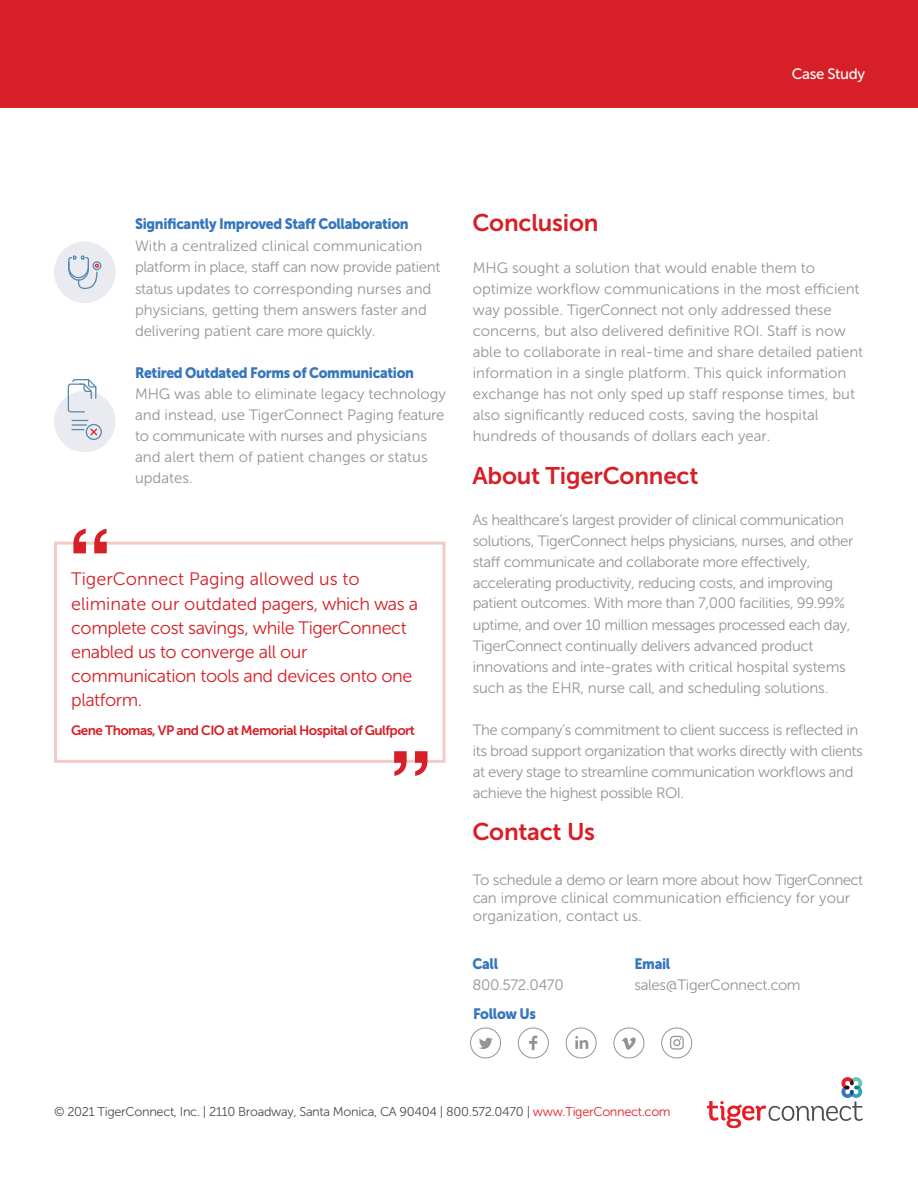
<style>
.page{position:relative;width:918px;height:1188px;background:#fff}
.page>*{position:absolute;margin:0;border:0;box-sizing:border-box;transform-origin:0 0}
.t1{font:24px "Museo Sans 700";letter-spacing:-.01em;color:#d61f26}
.t2{font:18px/24.2px "Museo Sans 300";letter-spacing:-.025em;color:#d61f26}
.t3{font:15px/21px "Museo Sans 300";letter-spacing:-.01em;color:#949495}
.t4{font:15px/21px "Museo Sans 300";letter-spacing:-.03em;color:#949495}
.t5{font:15px "Museo Sans 900";letter-spacing:-.025em;color:#3676bc;scale:.92 1}
.t6{font:15px "Museo Sans 500";letter-spacing:-.025em;color:#fff}
.t7{font:13.5px "Museo Sans 700";letter-spacing:-.04em;color:#d61f26}
.t8{font:12.75px "Museo Sans 300";letter-spacing:-.025em;color:#4a4e51}
.s1{color:#e81d25}
</style>
<div class="page">
<div style="left:0;top:0;width:918px;height:108px;background:#d61f26"></div>
<div style="left:54px;top:242px;width:62px;height:61px;background:#eaebf0;border-radius:50%"></div>
<div style="left:54px;top:542px;width:392px;height:221px;border:3px solid #f3cac8"></div>
<svg style="left:73px;top:529px;width:34px;height:24px"></svg>
<svg style="left:394px;top:751px;width:34px;height:25px"></svg>
<div style="left:54px;top:391px;width:62px;height:61px;background:#eaebf0;border-radius:50%"></div>
<div style="left:92px;top:261px;width:9px;height:9px;border:1px solid #5587af;border-radius:50%"></div>
<svg style="left:68px;top:255px;width:31px;height:35px"></svg>
<div style="left:86px;top:424px;width:16px;height:16px;border:1px solid #5587af;border-radius:50%"></div>
<svg style="left:72px;top:420px;width:26px;height:16px"></svg>
<svg style="left:67px;top:379px;width:30px;height:34px"></svg>
<svg style="left:707px;top:1077px;width:156px;height:51px"></svg>
<div style="left:470px;top:1028px;width:31px;height:30px;border:1px solid #949495;border-radius:50%"></div>
<div style="left:518px;top:1028px;width:31px;height:30px;border:1px solid #949495;border-radius:50%"></div>
<div style="left:566px;top:1028px;width:31px;height:30px;border:1px solid #949495;border-radius:50%"></div>
<div style="left:614px;top:1028px;width:30px;height:30px;border:1px solid #949495;border-radius:50%"></div>
<div style="left:661px;top:1028px;width:31px;height:30px;border:1px solid #949495;border-radius:50%"></div>
<svg style="left:479px;top:1038px;width:14px;height:11px"></svg>
<svg style="left:529px;top:1036px;width:8px;height:14px"></svg>
<svg style="left:575px;top:1036px;width:13px;height:13px"></svg>
<svg style="left:622px;top:1037px;width:14px;height:13px"></svg>
<svg style="left:670px;top:1036px;width:14px;height:14px"></svg>
<p class="t6" style="left:792px;top:65px;width:75px">Case Study</p>
<p class="t5" style="left:135px;top:218px;width:299px">Significantly Improved Staff Collaboration</p>
<p class="t3" style="left:135px;top:237px;width:307px">With a centralized clinical communication platform in place, staff can now provide patient status updates to corresponding nurses and physicians, getting them answers faster and delivering patient care more quickly.</p>
<p class="t5" style="left:135px;top:367px;width:305px">Retired Outdated Forms of Communication</p>
<p class="t3" style="left:135px;top:384px;width:312px">MHG was able to eliminate legacy technology and instead, use TigerConnect Paging feature to communicate with nurses and physicians and alert them of patient changes or status updates.</p>
<p class="t2" style="left:71px;top:569px;width:348px">TigerConnect Paging allowed us to eliminate our outdated pagers, which was a complete cost savings, while TigerConnect enabled us to converge all our communication tools and devices onto one platform.</p>
<p class="t7" style="left:71px;top:725px;width:345px">Gene Thomas, VP and CIO at Memorial Hospital of Gulfport</p>
<h1 class="t1" style="left:472px;top:214px;width:128px">Conclusion</h1>
<p class="t3" style="left:473px;top:259px;width:392px">MHG sought a solution that would enable them to optimize workflow communications in the most efficient way possible. TigerConnect not only addressed these concerns, but also delivered definitive ROI. Staff is now able to collaborate in real-time and share detailed patient information in a single platform. This quick information exchange has not only sped up staff response times, but also significantly reduced costs, saving the hospital hundreds of thousands of dollars each year.</p>
<h1 class="t1" style="left:472px;top:467px;width:227px">About TigerConnect</h1>
<p class="t4" style="left:473px;top:511px;width:382px">As healthcare’s largest provider of clinical communication solutions, TigerConnect helps physicians, nurses, and other staff communicate and collaborate more effectively, accelerating productivity, reducing costs, and improving patient outcomes. With more than 7,000 facilities, 99.99% uptime, and over 10 million messages processed each day, TigerConnect continually delivers advanced product innovations and inte-grates with critical hospital systems such as the EHR, nurse call, and scheduling solutions.</p>
<p class="t4" style="left:473px;top:721px;width:391px">The company’s commitment to client success is reflected in its broad support organization that works directly with clients at every stage to streamline communication workflows and achieve the highest possible ROI.</p>
<h1 class="t1" style="left:472px;top:823px;width:124px">Contact Us</h1>
<p class="t3" style="left:473px;top:872px;width:392px;line-height:18px">To schedule a demo or learn more about how TigerConnect can improve clinical communication efficiency for your organization, contact us.</p>
<p class="t5" style="left:472px;top:958px;width:29px">Call</p>
<p class="t5" style="left:634px;top:958px;width:41px">Email</p>
<p class="t3" style="left:472px;top:976px;width:93px">800.572.0470</p>
<p class="t3" style="left:634px;top:976px;width:168px">sales@TigerConnect.com</p>
<p class="t5" style="left:473px;top:1008px;width:70px">Follow Us</p>
<p class="t8" style="left:54px;top:1107px;width:618px">© 2021 TigerConnect, Inc. | 2110 Broadway, Santa Monica, CA 90404 | 800.572.0470 | <span class="s1">www.TigerConnect.com</span></p>
</div>
